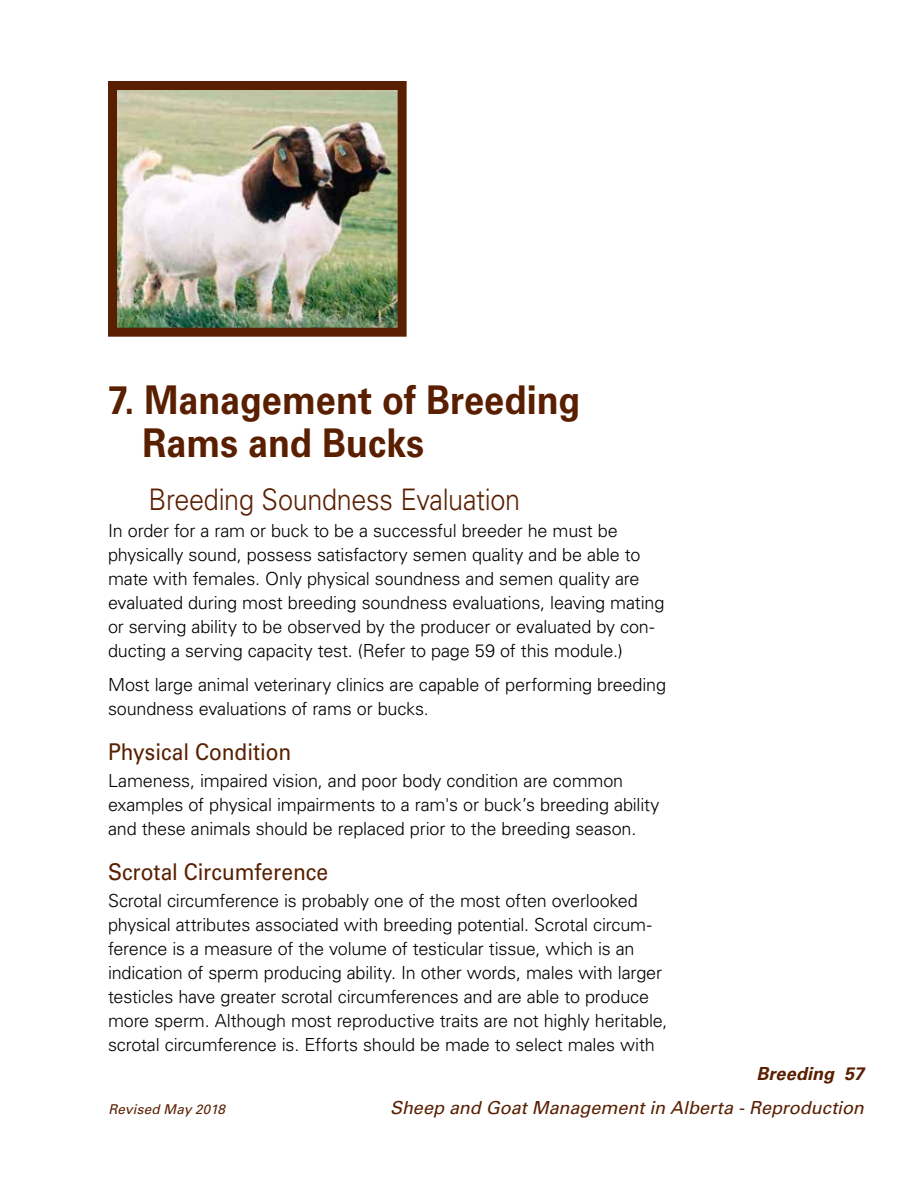
<style>
.page{position:relative;width:918px;height:1188px;background:#fff}
.page>*{position:absolute;margin:0;border:0;box-sizing:border-box;transform-origin:0 0}
.t1{font:700 39.6px/43.2px "Univers LT Std";color:#591f00;scale:.91 1}
.t2{font:300 29.7px "Univers LT Std";letter-spacing:-.01em;color:#591f00;scale:.91 1}
.t3{font:23.1px "Univers LT Std";letter-spacing:-.005em;color:#591f00;scale:.91 1}
.t4{font:300 18px/24px "Univers LT Std";letter-spacing:-.01em;color:#000}
.t5{font:italic 18px "Univers LT Std";color:#591f00}
.t6{font:italic 700 18px "Univers LT Std";color:#591f00}
.t7{font:italic 13.5px "Univers LT Std";color:#591f00}
</style>
<div class="page">
<img style="left:118px;top:91px;width:279px;height:236px">
<div style="left:108px;top:81px;width:299px;height:256px;border:9px solid #591f00"></div>
<h1 class="t1" style="left:143px;top:379px;width:483px;text-indent:-35px">7. Management of Breeding<br>Rams and Bucks</h1>
<h2 class="t2" style="left:148px;top:481px;width:410px">Breeding Soundness Evaluation</h2>
<p class="t4" style="left:108px;top:518px;width:558px">In order for a ram or buck to be a successful breeder he must be physically sound, possess satisfactory semen quality and be able to mate with females. Only physical soundness and semen quality are evaluated during most breeding soundness evaluations, leaving mating or serving ability to be observed by the producer or evaluated by con&shy;ducting a serving capacity test. (Refer to page 59 of this module.)</p>
<p class="t4" style="left:108px;top:673px;width:560px">Most large animal veterinary clinics are capable of performing breeding soundness evaluations of rams or bucks.</p>
<p class="t3" style="left:108px;top:738px;width:203px">Physical Condition</p>
<p class="t4" style="left:108px;top:769px;width:553px">Lameness, impaired vision, and poor body condition are common examples of physical impairments to a ram's or buck’s breeding ability and these animals should be replaced prior to the breeding season.</p>
<p class="t3" style="left:108px;top:858px;width:244px">Scrotal Circumference</p>
<p class="t4" style="left:108px;top:889px;width:561px">Scrotal circumference is probably one of the most often overlooked physical attributes associated with breeding potential. Scrotal circum&shy;ference is a measure of the volume of testicular tissue, which is an indication of sperm producing ability. In other words, males with larger testicles have greater scrotal circumferences and are able to produce more sperm. Although most reproductive traits are not highly heritable, scrotal circumference is. Efforts should be made to select males with</p>
<p class="t6" style="left:757px;top:1063px;width:114px">Breeding 57</p>
<p class="t7" style="left:108px;top:1102px;width:122px">Revised May 2018</p>
<p class="t5" style="left:390px;top:1097px;width:480px">Sheep and GoatManagementin Alberta -Reproduction</p>
</div>
